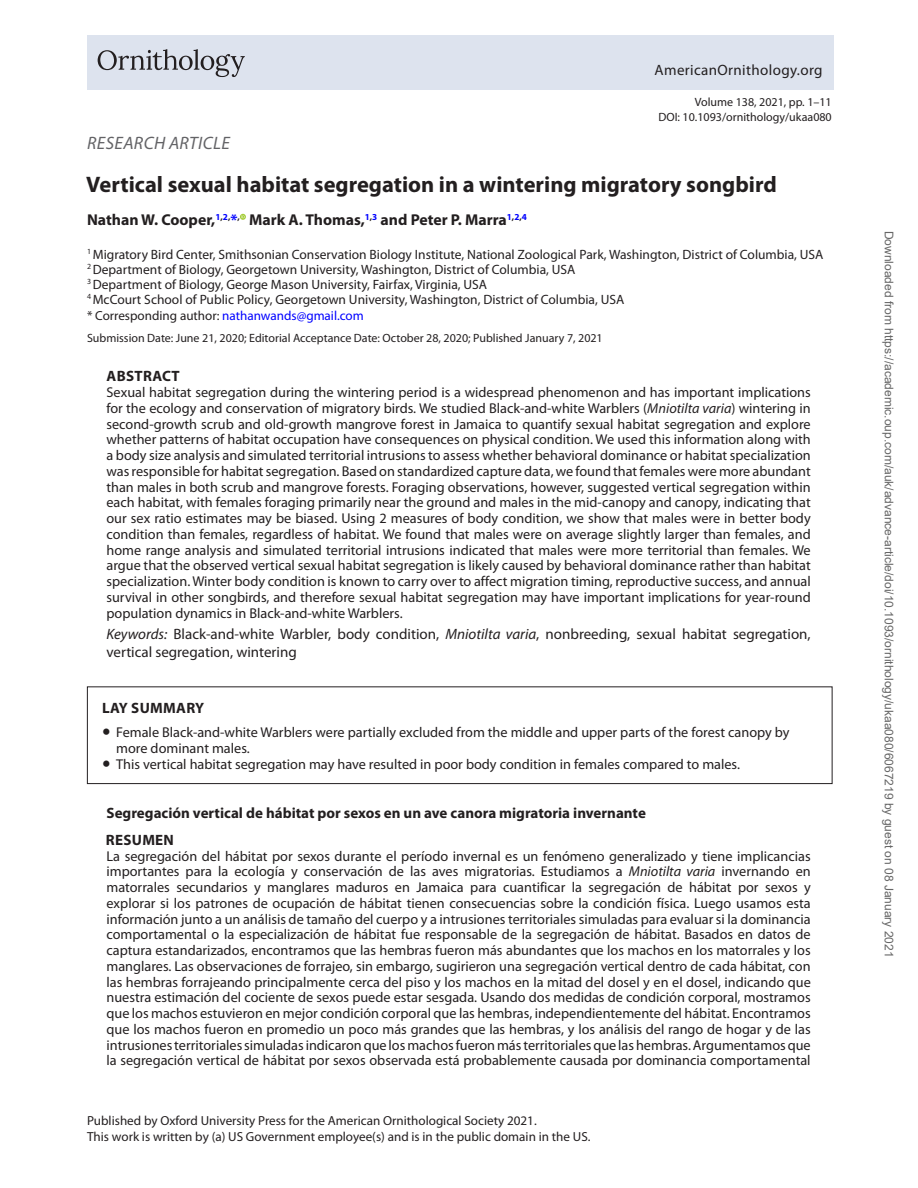
<style>
.page{position:relative;width:918px;height:1188px;background:#fff}
.page>*{position:absolute;margin:0;border:0;box-sizing:border-box;transform-origin:0 0}
.t1{font:700 22.5px "Myriad Pro";color:#231f20}
.t2{font:italic 18px "Myriad Pro";letter-spacing:.02em;color:#636366}
.t3{font:700 15.75px "Myriad Pro";color:#231f20}
.t4{font:15px/18px "Myriad Pro";color:#231f20}
.t5{font:700 15px/27px "Myriad Pro";color:#231f20}
.t6{font:15px "Myriad Pro";letter-spacing:.025em;color:#231f20}
.t7{font:700 15px "Myriad Pro";letter-spacing:.02em;color:#231f20}
.t8{font:14.25px/15.8px "Myriad Pro";color:#231f20;text-align:justify}
.t9{font:13.5px/15px "Myriad Pro";color:#231f20}
.t10{font:13.2px/16.2px "Myriad Pro";color:#231f20}
.t11{font:12px/14.2px "Myriad Pro";color:#231f20;text-align:right}
.t12{font:12px "Arial";color:#666}
.s1{color:#00f}
.s2{font-style:italic}
.s3{font-family:"Arial Unicode MS"}
</style>
<div class="page">
<div style="left:87px;top:36px;width:746px;height:54px;background:#dde3ee"></div>
<svg style="left:98px;top:49px;width:147px;height:28px"></svg>
<svg style="left:240px;top:214px;width:6px;height:6px"></svg>
<div style="left:87px;top:686px;width:745px;height:98px;border:1px solid #231f20"></div>
<p class="t6" style="left:655px;top:62px;width:170px">AmericanOrnithology.org</p>
<p class="t11" style="left:658px;top:95px;width:175px">Volume 138, 2021, pp. 1–11<br>DOI: 10.1093/ornithology/ukaa080</p>
<p class="t2" style="left:87px;top:132px;width:144px">RESEARCH ARTICLE</p>
<h1 class="t1" style="left:86px;top:172px;width:692px">Vertical sexual habitat segregation in a wintering migratory songbird</h1>
<p class="t3" style="left:87px;top:211px;width:441px">Nathan W. Cooper,<sup>1</sup><sup>,</sup><sup>2</sup><sup>,</sup><span class="s1">*</span><sup>,</sup> Mark A. Thomas,<sup>1</sup><sup>,</sup><sup>3</sup> and Peter P. Marra<sup>1</sup><sup>,</sup><sup>2</sup><sup>,</sup><sup>4</sup></p>
<p class="t9" style="left:87px;top:247px;width:738px"><sup>1</sup> Migratory Bird Center, Smithsonian Conservation Biology Institute, National Zoological Park, Washington, District of Columbia, USA <sup>2</sup> Department of Biology, Georgetown University, Washington, District of Columbia, USA<br><sup>3</sup> Department of Biology, George Mason University, Fairfax, Virginia, USA<br><sup>4</sup> McCourt School of Public Policy, Georgetown University, Washington, District of Columbia, USA</p>
<p class="t10" style="left:87px;top:308px;width:278px">* Corresponding author: <span class="s1">nathanwands@gmail.com</span></p>
<p class="t11" style="left:87px;top:332px;width:517px">Submission Date: June 21, 2020; Editorial Acceptance Date: October 28, 2020; Published January 7, 2021</p>
<p class="t7" style="left:107px;top:368px;width:75px">ABSTRACT</p>
<p class="t8" style="left:106px;top:385px;width:706px">Sexual habitat segregation during the wintering period is a widespread phenomenon and has important implications for the ecology and conservation of migratory birds. We studied Black-and-white Warblers (<span class="s2">Mniotilta varia</span>) wintering in second-growth scrub and old-growth mangrove forest in Jamaica to quantify sexual habitat segregation and explore whether patterns of habitat occupation have consequences on physical condition. We used this information along with a body size analysis and simulated territorial intrusions to assess whether behavioral dominance or habitat specialization was responsible for habitat segregation. Based on standardized capture data, we found that females were more abundant than males in both scrub and mangrove forests. Foraging observations, however, suggested vertical segregation within each habitat, with females foraging primarily near the ground and males in the mid-canopy and canopy, indicating that our sex ratio estimates may be biased. Using 2 measures of body condition, we show that males were in better body condition than females, regardless of habitat. We found that males were on average slightly larger than females, and home range analysis and simulated territorial intrusions indicated that males were more territorial than females. We argue that the observed vertical sexual habitat segregation is likely caused by behavioral dominance rather than habitat specialization. Winter body condition is known to carry over to affect migration timing, reproductive success, and annual survival in other songbirds, and therefore sexual habitat segregation may have important implications for year-round population dynamics in Black-and-white Warblers.</p>
<p class="t4" style="left:106px;top:626px;width:706px"><span class="s2">Keywords:</span> Black-and-white Warbler, body condition, <span class="s2">Mniotilta varia</span>, nonbreeding, sexual habitat segregation, vertical segregation, wintering</p>
<p class="t7" style="left:102px;top:699px;width:104px">LAY SUMMARY</p>
<p class="t8" style="left:116px;top:725px;width:675px;text-indent:-14px"><span class="s3">●</span> Female Black-and-white Warblers were partially excluded from the middle and upper parts of the forest canopy by more dominant males.</p>
<p class="t8" style="left:102px;top:757px;width:640px"><span class="s3">●</span> This vertical habitat segregation may have resulted in poor body condition in females compared to males.</p>
<p class="t5" style="left:106px;top:800px;width:542px">Segregación vertical de hábitat por sexos en un ave canora migratoria invernante<br>RESUMEN</p>
<p class="t8" style="left:106px;top:848px;width:706px">La segregación del hábitat por sexos durante el período invernal es un fenómeno generalizado y tiene implicancias importantes para la ecología y conservación de las aves migratorias. Estudiamos a <span class="s2">Mniotilta varia</span> invernando en matorrales secundarios y manglares maduros en Jamaica para cuantificar la segregación de hábitat por sexos y explorar si los patrones de ocupación de hábitat tienen consecuencias sobre la condición física. Luego usamos esta información junto a un análisis de tamaño del cuerpo y a intrusiones territoriales simuladas para evaluar si la dominancia comportamental o la especialización de hábitat fue responsable de la segregación de hábitat. Basados en datos de captura estandarizados, encontramos que las hembras fueron más abundantes que los machos en los matorrales y los manglares. Las observaciones de forrajeo, sin embargo, sugirieron una segregación vertical dentro de cada hábitat, con las hembras forrajeando principalmente cerca del piso y los machos en la mitad del dosel y en el dosel, indicando que nuestra estimación del cociente de sexos puede estar sesgada. Usando dos medidas de condición corporal, mostramos que los machos estuvieron en mejor condición corporal que las hembras, independientemente del hábitat. Encontramos que los machos fueron en promedio un poco más grandes que las hembras, y los análisis del rango de hogar y de las intrusiones territoriales simuladas indicaron que los machos fueron más territoriales que las hembras. Argumentamos que la segregación vertical de hábitat por sexos observada está probablemente causada por dominancia comportamental</p>
<p class="t10" style="left:87px;top:1113px;width:505px">Published by Oxford University Press for the American Ornithological Society 2021.<br>This work is written by (a) US Government employee(s) and is in the public domain in the US.</p>
<p class="t12" style="left:893px;top:231px;width:728px;rotate:90deg">Downloaded from https://academic.oup.com/auk/advance-article/doi/10.1093/ornithology/ukaa080/6067219 by guest on 08 January 2021</p>
</div>
